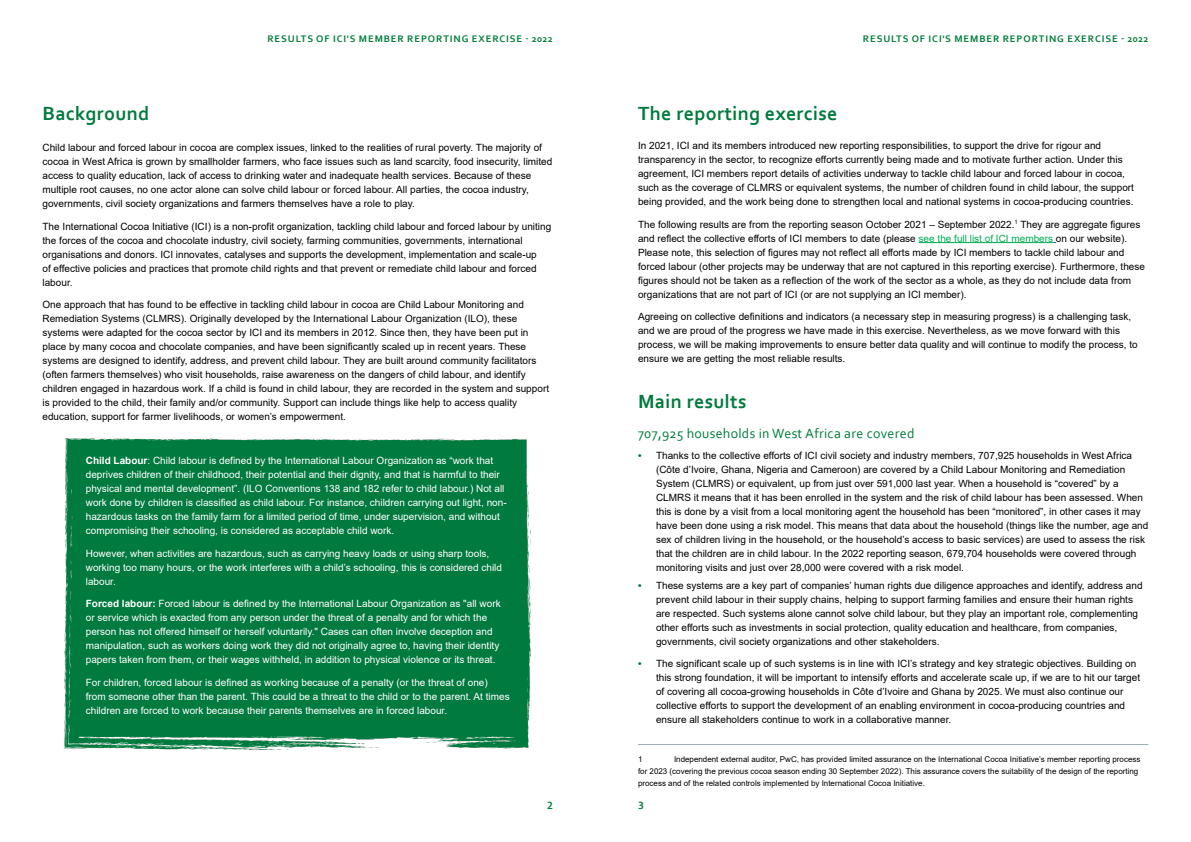
<style>
.page{position:relative;width:1191px;height:842px;background:#fff}
.page>*{position:absolute;margin:0;border:0;box-sizing:border-box;transform-origin:0 0}
.t1{font:700 20px "Corbel";letter-spacing:.015em;color:#007a3e}
.t2{font:14px "Corbel";letter-spacing:.02em;color:#007d3a}
.t3{font:700 11px "Corbel";color:#007d3a}
.t4{font:10px/14px "Arial";color:#000}
.t5{font:10px/14px "Arial";color:#fff}
.t6{font:700 10px "Corbel";letter-spacing:.09em;color:#007d3a}
.t7{font:8px/12px "Arial";color:#000}
.s1{font-weight:700}
.s2{color:#00ad50}
.s3{font-weight:700;color:#007d3a}
</style>
<div class="page">
<div style="left:65px;top:439px;width:465px;height:310px;background:#007a3e"></div>
<hr style="left:918px;top:242px;width:135px;height:1px;background:#00ad50">
<hr style="left:638px;top:744px;width:510px;height:1px;background:#9baab0">
<p class="t6" style="left:267px;top:32px;width:287px">RESULTS OF ICI'S MEMBER REPORTING EXERCISE - 2022</p>
<p class="t6" style="left:863px;top:32px;width:287px">RESULTS OF ICI'S MEMBER REPORTING EXERCISE - 2022</p>
<h1 class="t1" style="left:43px;top:101px;width:108px">Background</h1>
<p class="t4" style="left:43px;top:141px;width:511px">Child labour and forced labour in cocoa are complex issues, linked to the realities of rural poverty. The majority of cocoa in West Africa is grown by smallholder farmers, who face issues such as land scarcity, food insecurity, limited access to quality education, lack of access to drinking water and inadequate health services. Because of these multiple root causes, no one actor alone can solve child labour or forced labour. All parties, the cocoa industry, governments, civil society organizations and farmers themselves have a role to play.</p>
<p class="t4" style="left:43px;top:219px;width:510px">The International Cocoa Initiative (ICI) is a non-profit organization, tackling child labour and forced labour by uniting the forces of the cocoa and chocolate industry, civil society, farming communities, governments, international organisations and donors. ICI innovates, catalyses and supports the development, implementation and scale-up<br>of effective policies and practices that promote child rights and that prevent or remediate child labour and forced labour.</p>
<p class="t4" style="left:43px;top:298px;width:508px">One approach that has found to be effective in tackling child labour in cocoa are Child Labour Monitoring and Remediation Systems (CLMRS). Originally developed by the International Labour Organization (ILO), these systems were adapted for the cocoa sector by ICI and its members in 2012. Since then, they have been put in place by many cocoa and chocolate companies, and have been significantly scaled up in recent years. These systems are designed to identify, address, and prevent child labour. They are built around community facilitators (often farmers themselves) who visit households, raise awareness on the dangers of child labour, and identify children engaged in hazardous work. If a child is found in child labour, they are recorded in the system and support is provided to the child, their family and/or community. Support can include things like help to access quality education, support for farmer livelihoods, or women’s empowerment.</p>
<p class="t5" style="left:86px;top:453px;width:422px"><span class="s1">Child Labour</span>: Child labour is defined by the International Labour Organization as “work that deprives children of their childhood, their potential and their dignity, and that is harmful to their physical and mental development”. (ILO Conventions 138 and 182 refer to child labour.) Not all work done by children is classified as child labour. For instance, children carrying out light, non&shy;hazardous tasks on the family farm for a limited period of time, under supervision, and without compromising their schooling, is considered as acceptable child work.</p>
<p class="t5" style="left:86px;top:546px;width:418px">However, when activities are hazardous, such as carrying heavy loads or using sharp tools, working too many hours, or the work interferes with a child’s schooling, this is considered child labour.</p>
<p class="t5" style="left:86px;top:596px;width:416px"><span class="s1">Forced labour:</span> Forced labour is defined by the International Labour Organization as "all work or service which is exacted from any person under the threat of a penalty and for which the person has not offered himself or herself voluntarily." Cases can often involve deception and manipulation, such as workers doing work they did not originally agree to, having their identity papers taken from them, or their wages withheld, in addition to physical violence or its threat.</p>
<p class="t5" style="left:86px;top:675px;width:425px">For children, forced labour is defined as working because of a penalty (or the threat of one) from someone other than the parent. This could be a threat to the child or to the parent. At times children are forced to work because their parents themselves are in forced labour.</p>
<h1 class="t1" style="left:638px;top:101px;width:201px">The reporting exercise</h1>
<p class="t4" style="left:638px;top:138px;width:497px">In 2021, ICI and its members introduced new reporting responsibilities, to support the drive for rigour and transparency in the sector, to recognize efforts currently being made and to motivate further action. Under this agreement, ICI members report details of activities underway to tackle child labour and forced labour in cocoa, such as the coverage of CLMRS or equivalent systems, the number of children found in child labour, the support being provided, and the work being done to strengthen local and national systems in cocoa-producing countries.</p>
<p class="t4" style="left:638px;top:217px;width:508px">The following results are from the reporting season October 2021 – September 2022.<sup>1</sup> They are aggregate figures and reflect the collective efforts of ICI members to date (please <span class="s2">see the full list of ICI members</span> on our website).<br>Please note, this selection of figures may not reflect all efforts made by ICI members to tackle child labour and forced labour (other projects may be underway that are not captured in this reporting exercise). Furthermore, these figures should not be taken as a reflection of the work of the sector as a whole, as they do not include data from organizations that are not part of ICI (or are not supplying an ICI member).</p>
<p class="t4" style="left:638px;top:309px;width:501px">Agreeing on collective definitions and indicators (a necessary step in measuring progress) is a challenging task, and we are proud of the progress we have made in this exercise. Nevertheless, as we move forward with this process, we will be making improvements to ensure better data quality and will continue to modify the process, to ensure we are getting the most reliable results.</p>
<h1 class="t1" style="left:638px;top:389px;width:110px">Main results</h1>
<h2 class="t2" style="left:638px;top:424px;width:278px">707,925 households in West Africa are covered</h2>
<p class="t4" style="left:656px;top:449px;width:494px;text-indent:-18px"><span class="s3">•</span> Thanks to the collective efforts of ICI civil society and industry members, 707,925 households in West Africa (Côte d’Ivoire, Ghana, Nigeria and Cameroon) are covered by a Child Labour Monitoring and Remediation System (CLMRS) or equivalent, up from just over 591,000 last year. When a household is “covered” by a CLMRS it means that it has been enrolled in the system and the risk of child labour has been assessed. When this is done by a visit from a local monitoring agent the household has been “monitored”, in other cases it may have been done using a risk model. This means that data about the household (things like the number, age and sex of children living in the household, or the household’s access to basic services) are used to assess the risk that the children are in child labour. In the 2022 reporting season, 679,704 households were covered through monitoring visits and just over 28,000 were covered with a risk model.</p>
<p class="t4" style="left:656px;top:578px;width:488px;text-indent:-18px"><span class="s3">•</span> These systems are a key part of companies’ human rights due diligence approaches and identify, address and prevent child labour in their supply chains, helping to support farming families and ensure their human rights are respected. Such systems alone cannot solve child labour, but they play an important role, complementing other efforts such as investments in social protection, quality education and healthcare, from companies, governments, civil society organizations and other stakeholders.</p>
<p class="t4" style="left:656px;top:657px;width:485px;text-indent:-18px"><span class="s3">•</span> The significant scale up of such systems is in line with ICI’s strategy and key strategic objectives. Building on this strong foundation, it will be important to intensify efforts and accelerate scale up, if we are to hit our target of covering all cocoa-growing households in Côte d’Ivoire and Ghana by 2025. We must also continue our collective efforts to support the development of an enabling environment in cocoa-producing countries and ensure all stakeholders continue to work in a collaborative manner.</p>
<p class="t7" style="left:638px;top:753px;width:504px;text-indent:36px">Independent external auditor, PwC, has provided limited assurance on the International Cocoa Initiative’s member reporting process for 2023 (covering the previous cocoa season ending 30 September 2022). This assurance covers the suitability of the design of the reporting process and of the related controls implemented by International Cocoa Initiative.</p>
<p class="t7" style="left:638px;top:753px;width:6px">1</p>
<p class="t3" style="left:547px;top:798px;width:7px">2</p>
<p class="t3" style="left:638px;top:798px;width:7px">3</p>
</div>
